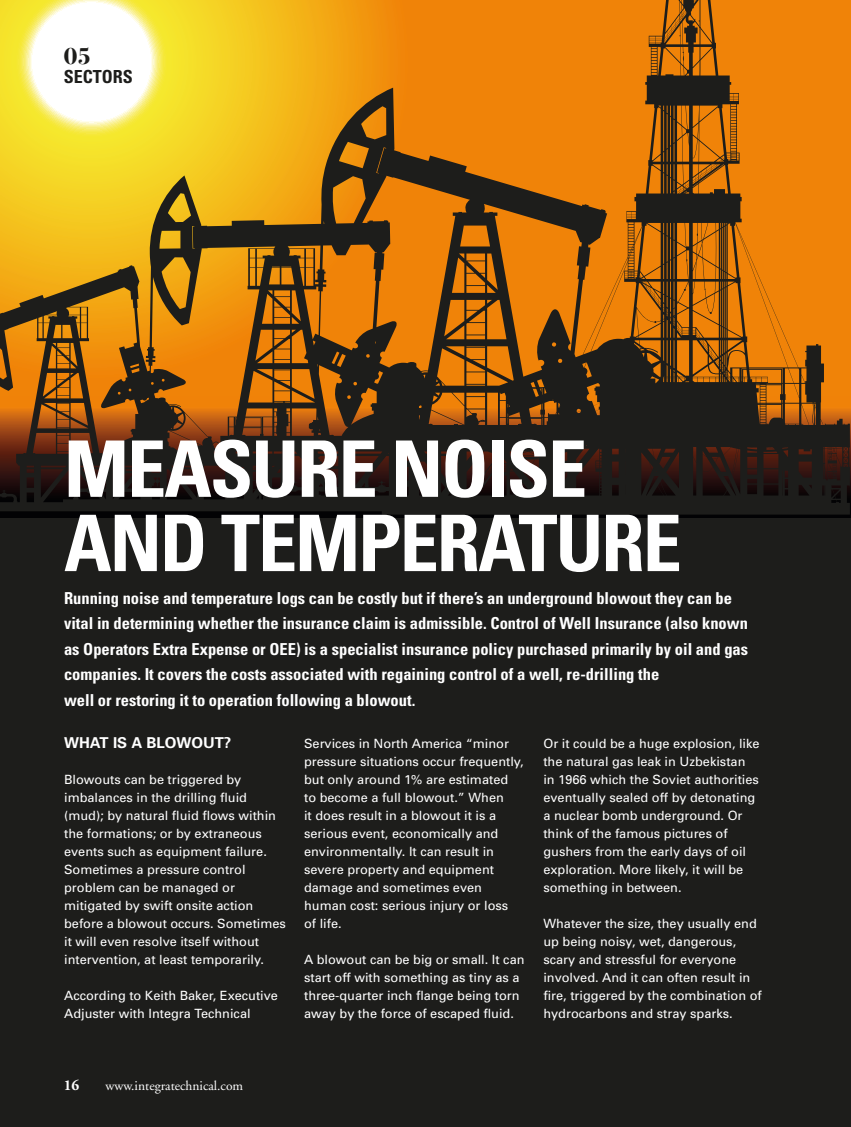
<style>
.page{position:relative;width:851px;height:1127px;background:#fff}
.page>*{position:absolute;margin:0;border:0;box-sizing:border-box;transform-origin:0 0}
.t1{font:700 condensed 78px/74.2px "Univers";letter-spacing:-.025em;color:#fff}
.t2{font:700 24.15px "Bodoni Svty Two ITCTT";color:#1d1d1b}
.t3{font:700 condensed 18px "Univers";color:#1d1d1b}
.t4{font:700 condensed 16.5px/25.5px "Univers";color:#fff}
.t5{font:700 15px "Univers";color:#fff}
.t6{font:700 15px "Adobe Garamond";color:#fff}
.t7{font:13.5px "Adobe Garamond";color:#fff}
.t8{font:12.75px/18px "Univers";color:#fff}
</style>
<div class="page">
<div style="left:0;top:397px;width:850px;height:126px;background:linear-gradient(to right,#020204,#020204)"></div>
<svg style="left:0;top:0;width:849px;height:514px;background:#a56d1a"></svg>
<div style="left:0;top:518px;width:850px;height:609px;background:#1d1d1b"></div>
<p class="t2" style="left:64px;top:36px;width:29px">05</p>
<p class="t3" style="left:64px;top:66px;width:71px">SECTORS</p>
<p class="t1" style="left:64px;top:431px;width:619px">MEASURE NOISE<br>AND TEMPERATURE</p>
<p class="t4" style="left:64px;top:585px;width:685px">Running noise and temperature logs can be costly but if there’s an underground blowout they can be vital in determining whether the insurance claim is admissible. Control of Well Insurance (also known as Operators Extra Expense or OEE) is a specialist insurance policy purchased primarily by oil and gas companies. It covers the costs associated with regaining control of a well, re-drilling the<br>well or restoring it to operation following a blowout.</p>
<p class="t5" style="left:64px;top:733px;width:169px">WHAT IS A BLOWOUT?</p>
<p class="t8" style="left:64px;top:770px;width:223px">Blowouts can be triggered by imbalances in the drilling fluid (mud); by natural fluid flows within the formations; or by extraneous events such as equipment failure.<br>Sometimes a pressure control problem can be managed or mitigated by swift onsite action before a blowout occurs. Sometimes it will even resolve itself without intervention, at least temporarily.</p>
<p class="t8" style="left:64px;top:986px;width:215px">According to Keith Baker, Executive<br>Adjuster with Integra Technical</p>
<p class="t8" style="left:304px;top:734px;width:221px">Services in North America “minor pressure situations occur frequently, but only around 1% are estimated<br>to become a full blowout.” When<br>it does result in a blowout it is a serious event, economically and environmentally. It can result in severe property and equipment damage and sometimes even human cost: serious injury or loss<br>of life.</p>
<p class="t8" style="left:304px;top:950px;width:222px">A blowout can be big or small. It can start off with something as tiny as a three-quarter inch flange being torn away by the force of escaped fluid.</p>
<p class="t8" style="left:543px;top:734px;width:218px">Or it could be a huge explosion, like the natural gas leak in Uzbekistan in 1966 which the Soviet authorities eventually sealed off by detonating a nuclear bomb underground. Or think of the famous pictures of gushers from the early days of oil exploration. More likely, it will be something in between.</p>
<p class="t8" style="left:543px;top:914px;width:220px">Whatever the size, they usually end up being noisy, wet, dangerous, scary and stressful for everyone involved. And it can often result in fire, triggered by the combination of hydrocarbons and stray sparks.</p>
<p class="t6" style="left:64px;top:1077px;width:17px">16</p>
<p class="t7" style="left:105px;top:1078px;width:139px">www.integratechnical.com</p>
</div>
